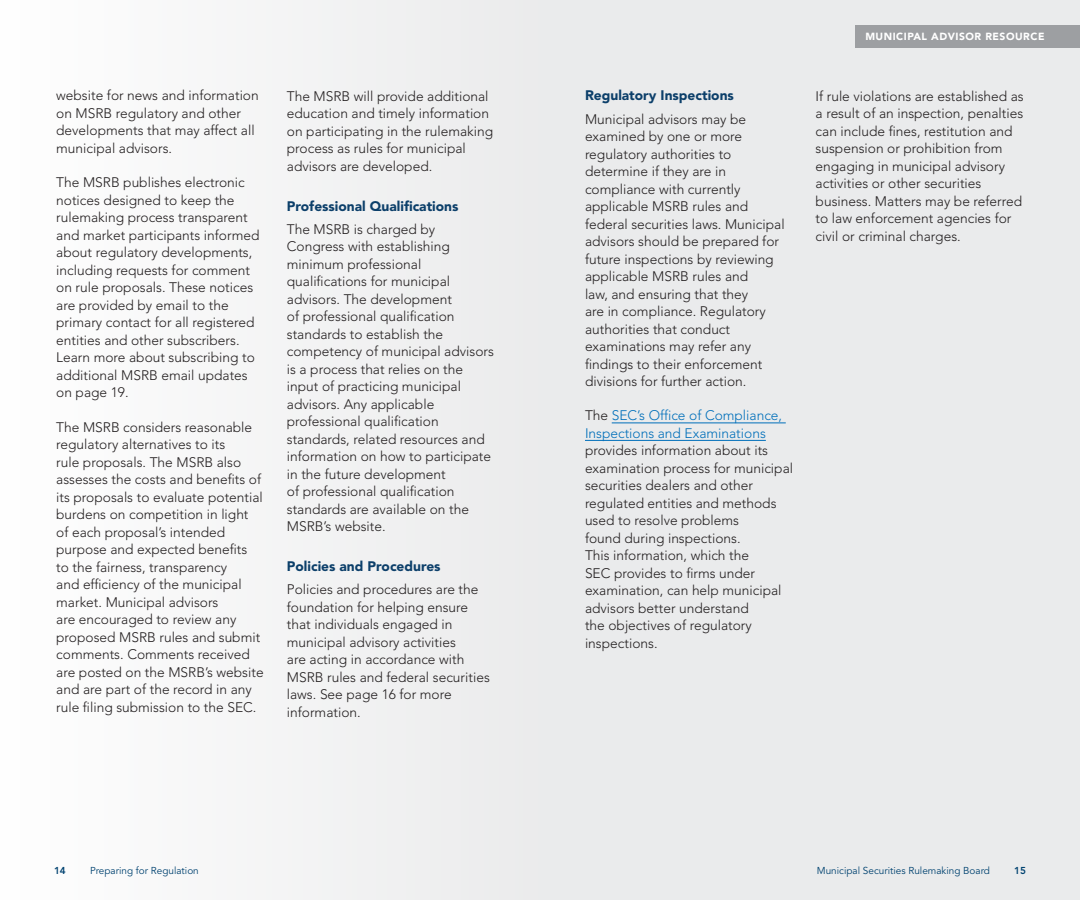
<style>
.page{position:relative;width:1080px;height:900px;background:#fff}
.page>*{position:absolute;margin:0;border:0;box-sizing:border-box;transform-origin:0 0}
.t1{font:300 13.75px/17.5px "Avenir LT Std";color:#231f20}
.t2{font:900 13.75px "Avenir LT Std";color:#0c3f6a}
.t3{font:300 13.75px/17.5px "Avenir LT Std";color:#006fba}
.t4{font:900 10.25px "Avenir LT Std";letter-spacing:.05em;color:#fff}
.t5{font:10px "Avenir LT Std";color:#004270}
.t6{font:800 10px "Avenir LT Std";color:#004270}
.s1{color:#231f20}
</style>
<div class="page">
<div style="left:540px;top:0;width:540px;height:900px;background:#eaebec"></div>
<div style="left:0;top:0;width:540px;height:900px;background:#f4f5f5"></div>
<div style="left:855px;top:25px;width:225px;height:22px;background:#9d9fa2"></div>
<hr style="left:612px;top:422px;width:174px;height:1px;background:#006fba">
<hr style="left:585px;top:440px;width:181px;height:1px;background:#006fba">
<p class="t1" style="left:56px;top:87px;width:204px">website for news and information on MSRB regulatory and other developments that may affect all municipal advisors.</p>
<p class="t1" style="left:56px;top:174px;width:205px">The MSRB publishes electronic notices designed to keep the rulemaking process transparent and market participants informed about regulatory developments, including requests for comment on rule proposals. These notices are provided by email to the primary contact for all registered entities and other subscribers.<br>Learn more about subscribing to additional MSRB email updates on page 19.</p>
<p class="t1" style="left:56px;top:418px;width:209px">The MSRB considers reasonable regulatory alternatives to its<br>rule proposals. The MSRB also assesses the costs and benefits of its proposals to evaluate potential burdens on competition in light of each proposal’s intended purpose and expected benefits<br>to the fairness, transparency<br>and efficiency of the municipal market. Municipal advisors<br>are encouraged to review any proposed MSRB rules and submit comments. Comments received are posted on the MSRB’s website and are part of the record in any rule filing submission to the SEC.</p>
<p class="t1" style="left:287px;top:87px;width:208px">The MSRB will provide additional education and timely information on participating in the rulemaking process as rules for municipal advisors are developed.</p>
<p class="t2" style="left:287px;top:197px;width:173px">Professional Qualifications</p>
<p class="t1" style="left:287px;top:220px;width:209px">The MSRB is charged by<br>Congress with establishing minimum professional qualifications for municipal advisors. The development<br>of professional qualification standards to establish the competency of municipal advisors is a process that relies on the input of practicing municipal advisors. Any applicable professional qualification standards, related resources and information on how to participate in the future development<br>of professional qualification standards are available on the<br>MSRB’s website.</p>
<p class="t2" style="left:287px;top:558px;width:155px">Policies and Procedures</p>
<p class="t1" style="left:287px;top:581px;width:204px">Policies and procedures are the foundation for helping ensure that individuals engaged in municipal advisory activities<br>are acting in accordance with<br>MSRB rules and federal securities laws. See page 16 for more information.</p>
<p class="t2" style="left:585px;top:87px;width:150px">Regulatory Inspections</p>
<p class="t1" style="left:585px;top:110px;width:201px">Municipal advisors may be examined by one or more regulatory authorities to determine if they are in compliance with currently applicable MSRB rules and federal securities laws. Municipal advisors should be prepared for future inspections by reviewing applicable MSRB rules and<br>law, and ensuring that they<br>are in compliance. Regulatory authorities that conduct examinations may refer any findings to their enforcement divisions for further action.</p>
<p class="t3" style="left:585px;top:407px;width:199px"><span class="s1">The</span> SEC’s Office of Compliance,<br>Inspections and Examinations</p>
<p class="t1" style="left:585px;top:442px;width:210px">provides information about its examination process for municipal securities dealers and other regulated entities and methods used to resolve problems<br>found during inspections.<br>This information, which the<br>SEC provides to firms under examination, can help municipal advisors better understand<br>the objectives of regulatory inspections.</p>
<p class="t4" style="left:865px;top:30px;width:181px">MUNICIPAL ADVISOR RESOURCE</p>
<p class="t1" style="left:816px;top:87px;width:210px">If rule violations are established as a result of an inspection, penalties can include fines, restitution and suspension or prohibition from engaging in municipal advisory activities or other securities business. Matters may be referred to law enforcement agencies for civil or criminal charges.</p>
<p class="t6" style="left:54px;top:864px;width:13px">14</p>
<p class="t5" style="left:90px;top:865px;width:110px">Preparing for Regulation</p>
<p class="t5" style="left:817px;top:865px;width:175px">Municipal Securities Rulemaking Board</p>
<p class="t6" style="left:1014px;top:864px;width:13px">15</p>
</div>
